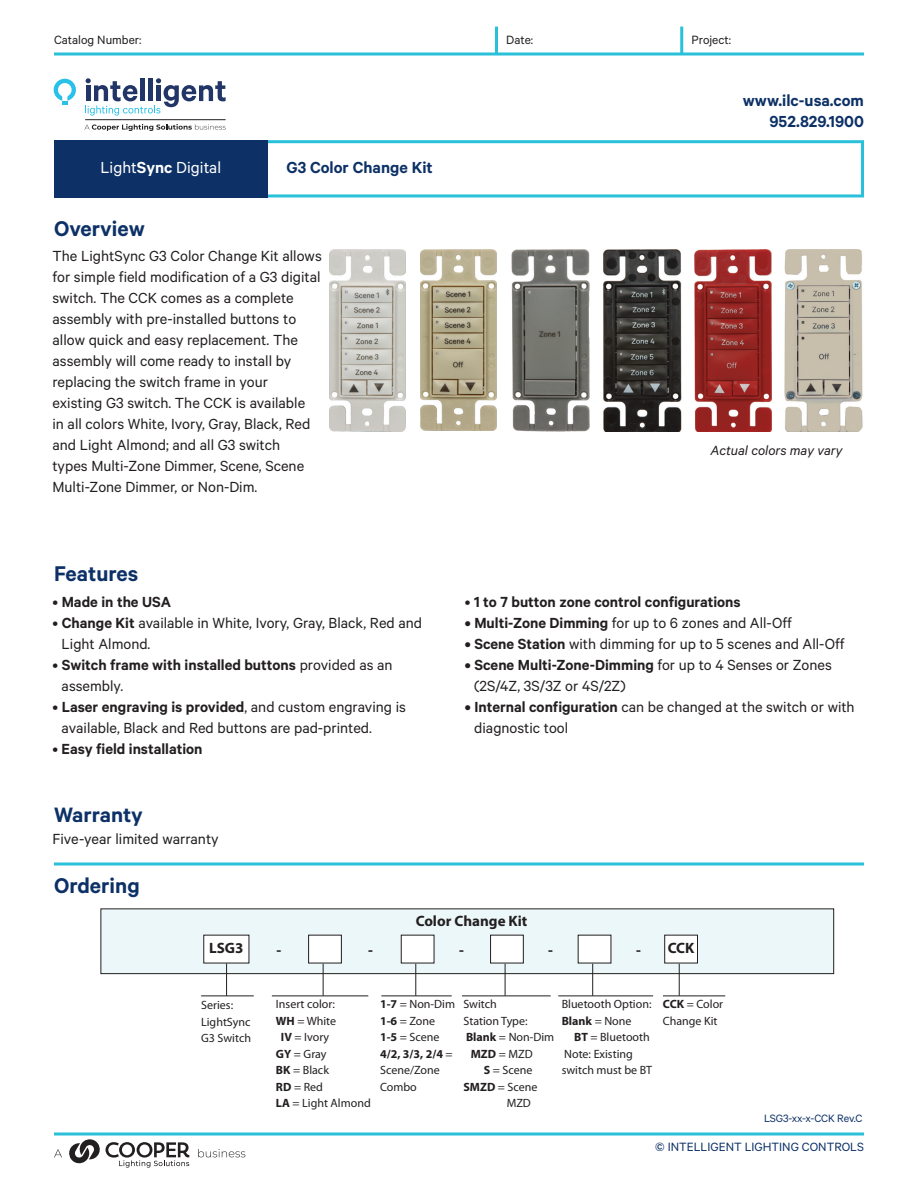
<style>
.page{position:relative;width:918px;height:1188px;background:#fff}
.page>*{position:absolute;margin:0;border:0;box-sizing:border-box;transform-origin:0 0}
.t1{font:600 24px "Calibre";color:#0d3166}
.t2{font:600 23.4px "Calibre";color:#0d3166}
.t3{font:600 18px/21.6px "Calibre";color:#0d3166;text-align:right}
.t4{font:18px "Calibre";color:#fff}
.t5{font:16.5px/21px "Calibre";color:#231f20}
.t6{font:600 16.5px/21px "Calibre";color:#231f20}
.t7{font:700 15px "Myriad Pro";color:#231f20}
.t8{font:italic 15px "Calibre";color:#231f20}
.t9{font:13.5px "Calibre";color:#0d3166}
.t10{font:13.5px "Calibre";color:#231f20}
.t11{font:12px/16.5px "Myriad Pro";color:#231f20}
.t12{font:12px "Calibre";letter-spacing:-.01em;color:#0d3166}
.s1{font-weight:600}
.s2{font-weight:400}
.s3{font-weight:700}
</style>
<div class="page">
<svg style="left:54px;top:52px;width:810px;height:4px;background:#5dcfe2"></svg>
<svg style="left:54px;top:1132px;width:810px;height:4px;background:#5ecfe3"></svg>
<svg style="left:54px;top:862px;width:810px;height:4px;background:#5ecfe3"></svg>
<hr style="left:495px;top:27px;width:3px;height:27px;background:#29c0da">
<hr style="left:680px;top:27px;width:3px;height:27px;background:#29c0da">
<div style="left:249px;top:140px;width:615px;height:57px;border:3px solid #29c0da"></div>
<div style="left:54px;top:140px;width:213px;height:57px;background:#0d3166"></div>
<img style="left:329px;top:249px;width:76px;height:183px">
<img style="left:421px;top:249px;width:76px;height:182px">
<img style="left:511px;top:249px;width:78px;height:182px">
<img style="left:603px;top:249px;width:78px;height:183px">
<img style="left:694px;top:249px;width:77px;height:183px">
<img style="left:784px;top:249px;width:79px;height:183px">
<div style="left:101px;top:909px;width:733px;height:65px;background:#ecf7fa"></div>
<div style="left:100px;top:908px;width:734px;height:66px;border:1px solid #231f20"></div>
<div style="left:204px;top:935px;width:45px;height:28px;background:#fff"></div>
<div style="left:309px;top:935px;width:32px;height:28px;background:#fff"></div>
<div style="left:308px;top:935px;width:34px;height:28px;border:1px solid #231f20"></div>
<hr style="left:201px;top:996px;width:53px;height:1px;background:#231f20">
<hr style="left:226px;top:963px;width:1px;height:33px;background:#231f20">
<hr style="left:272px;top:996px;width:96px;height:1px;background:#231f20">
<hr style="left:323px;top:964px;width:1px;height:32px;background:#231f20">
<svg style="left:381px;top:934px;width:71px;height:63px"></svg>
<hr style="left:415px;top:964px;width:1px;height:32px;background:#231f20">
<svg style="left:461px;top:934px;width:90px;height:63px"></svg>
<hr style="left:505px;top:964px;width:1px;height:32px;background:#231f20">
<svg style="left:558px;top:934px;width:96px;height:63px"></svg>
<hr style="left:592px;top:964px;width:1px;height:32px;background:#231f20">
<svg style="left:662px;top:934px;width:64px;height:63px"></svg>
<hr style="left:679px;top:964px;width:1px;height:32px;background:#231f20">
<svg style="left:54px;top:79px;width:22px;height:26px"></svg>
<svg style="left:85px;top:78px;width:141px;height:38px"></svg>
<svg style="left:84px;top:124px;width:142px;height:7px"></svg>
<hr style="left:85px;top:119px;width:141px;height:1px;background:#231f20">
<svg style="left:69px;top:1139px;width:120px;height:29px"></svg>
<svg style="left:198px;top:1149px;width:47px;height:8px"></svg>
<svg style="left:54px;top:1149px;width:8px;height:8px"></svg>
<p class="t10" style="left:54px;top:35px;width:89px">Catalog Number:</p>
<p class="t10" style="left:506px;top:35px;width:28px">Date:</p>
<p class="t10" style="left:692px;top:35px;width:41px">Project:</p>
<p class="t4" style="left:100px;top:161px;width:122px">Light<span class="s1">Sync</span> Digital</p>
<p class="t3" style="left:286px;top:157px;width:148px">G3 Color Change Kit</p>
<h1 class="t1" style="left:54px;top:220px;width:92px">Overview</h1>
<p class="t3" style="left:743px;top:91px;width:123px">www.ilc-usa.com<br>952.829.1900</p>
<p class="t5" style="left:53px;top:247px;width:271px">The LightSync G3 Color Change Kit allows for simple field modification of a G3 digital switch. The CCK comes as a complete assembly with pre-installed buttons to allow quick and easy replacement. The assembly will come ready to install by replacing the switch frame in your existing G3 switch. The CCK is available<br>in all colors White, Ivory, Gray, Black, Red and Light Almond; and all G3 switch<br>types Multi-Zone Dimmer, Scene, Scene Multi-Zone Dimmer, or Non-Dim.</p>
<h1 class="t1" style="left:54px;top:566px;width:86px">Features</h1>
<p class="t6" style="left:52px;top:593px;width:120px"><span class="s2">•</span> Made in the USA</p>
<p class="t5" style="left:62px;top:614px;width:362px;text-indent:-9px">• <span class="s1">Change Kit</span> available in White, Ivory, Gray, Black, Red and<br>Light Almond.</p>
<p class="t6" style="left:62px;top:656px;width:332px;text-indent:-9px"><span class="s2">•</span> Switch frame with installed buttons <span class="s2">provided as an assembly.</span></p>
<p class="t5" style="left:62px;top:698px;width:346px;text-indent:-9px">• <span class="s1">Laser engraving is provided</span>, and custom engraving is available, Black and Red buttons are pad-printed.</p>
<p class="t6" style="left:52px;top:740px;width:152px"><span class="s2">•</span> Easy field installation</p>
<h2 class="t2" style="left:54px;top:806px;width:91px">Warranty</h2>
<p class="t5" style="left:52px;top:830px;width:168px">Five-year limited warranty</p>
<h1 class="t1" style="left:54px;top:878px;width:87px">Ordering</h1>
<p class="t8" style="left:711px;top:446px;width:134px">Actual colors may vary</p>
<p class="t6" style="left:465px;top:593px;width:277px"><span class="s2">•</span> 1 to 7 button zone control configurations</p>
<p class="t5" style="left:465px;top:614px;width:329px"><span class="s1">• Multi-Zone Dimming</span> for up to 6 zones and All-Off</p>
<p class="t5" style="left:465px;top:635px;width:381px"><span class="s1">• Scene Station</span> with dimming for up to 5 scenes and All-Off</p>
<p class="t5" style="left:474px;top:656px;width:359px;text-indent:-9px"><span class="s1">• Scene Multi-Zone-Dimming</span> for up to 4 Senses or Zones (2S/4Z, 3S/3Z or 4S/2Z)</p>
<p class="t5" style="left:474px;top:698px;width:382px;text-indent:-9px"><span class="s1">• Internal configuration</span> can be changed at the switch or with diagnostic tool</p>
<p class="t7" style="left:416px;top:916px;width:113px">Color Change Kit</p>
<p class="t7" style="left:209px;top:943px;width:36px">LSG3</p>
<p class="t7" style="left:636px;top:944px;width:6px">-</p>
<p class="t7" style="left:276px;top:944px;width:6px">-</p>
<p class="t7" style="left:368px;top:944px;width:6px">-</p>
<p class="t7" style="left:459px;top:944px;width:6px">-</p>
<p class="t7" style="left:548px;top:944px;width:6px">-</p>
<p class="t7" style="left:668px;top:943px;width:28px">CCK</p>
<p class="t11" style="left:201px;top:998px;width:51px">Series:<br>LightSync<br>G3 Switch</p>
<p class="t11" style="left:276px;top:997px;width:60px">Insert color:</p>
<p class="t11" style="left:276px;top:1013px;width:62px"><span class="s3">WH</span> = White</p>
<p class="t11" style="left:281px;top:1030px;width:50px"><span class="s3">IV</span> = Ivory</p>
<p class="t11" style="left:276px;top:1046px;width:52px"><span class="s3">GY</span> = Gray</p>
<p class="t11" style="left:276px;top:1063px;width:54px"><span class="s3">BK</span> = Black</p>
<p class="t11" style="left:276px;top:1079px;width:48px"><span class="s3">RD</span> = Red</p>
<p class="t11" style="left:276px;top:1096px;width:96px"><span class="s3">LA</span> = Light Almond</p>
<p class="t11" style="left:380px;top:997px;width:77px"><span class="s3">1-7</span> = Non-Dim<br><span class="s3">1-6</span> = Zone<br><span class="s3">1-5</span> = Scene<br><span class="s3">4/2, 3/3, 2/4</span> =<br>Scene/Zone<br>Combo</p>
<p class="t11" style="left:463px;top:997px;width:35px">Switch</p>
<p class="t11" style="left:463px;top:1013px;width:66px">Station Type:</p>
<p class="t11" style="left:466px;top:1030px;width:90px"><span class="s3">Blank</span> = Non-Dim</p>
<p class="t11" style="left:471px;top:1046px;width:63px"><span class="s3">MZD</span> = MZD</p>
<p class="t11" style="left:484px;top:1063px;width:50px"><span class="s3">S</span> = Scene</p>
<p class="t11" style="left:463px;top:1079px;width:76px"><span class="s3">SMZD</span> = Scene</p>
<p class="t11" style="left:507px;top:1096px;width:26px">MZD</p>
<p class="t11" style="left:562px;top:997px;width:91px">Bluetooth Option:<br><span class="s3">Blank</span> = None</p>
<p class="t11" style="left:562px;top:1030px;width:92px;text-indent:13px"><span class="s3">BT</span> = Bluetooth<br>Note: Existing switch must be BT</p>
<p class="t11" style="left:663px;top:997px;width:62px"><span class="s3">CCK</span> = Color<br>Change Kit</p>
<p class="t12" style="left:764px;top:1114px;width:100px">LSG3-xx-x-CCK Rev.C</p>
<p class="t9" style="left:655px;top:1142px;width:210px">© INTELLIGENT LIGHTING CONTROLS</p>
</div>
